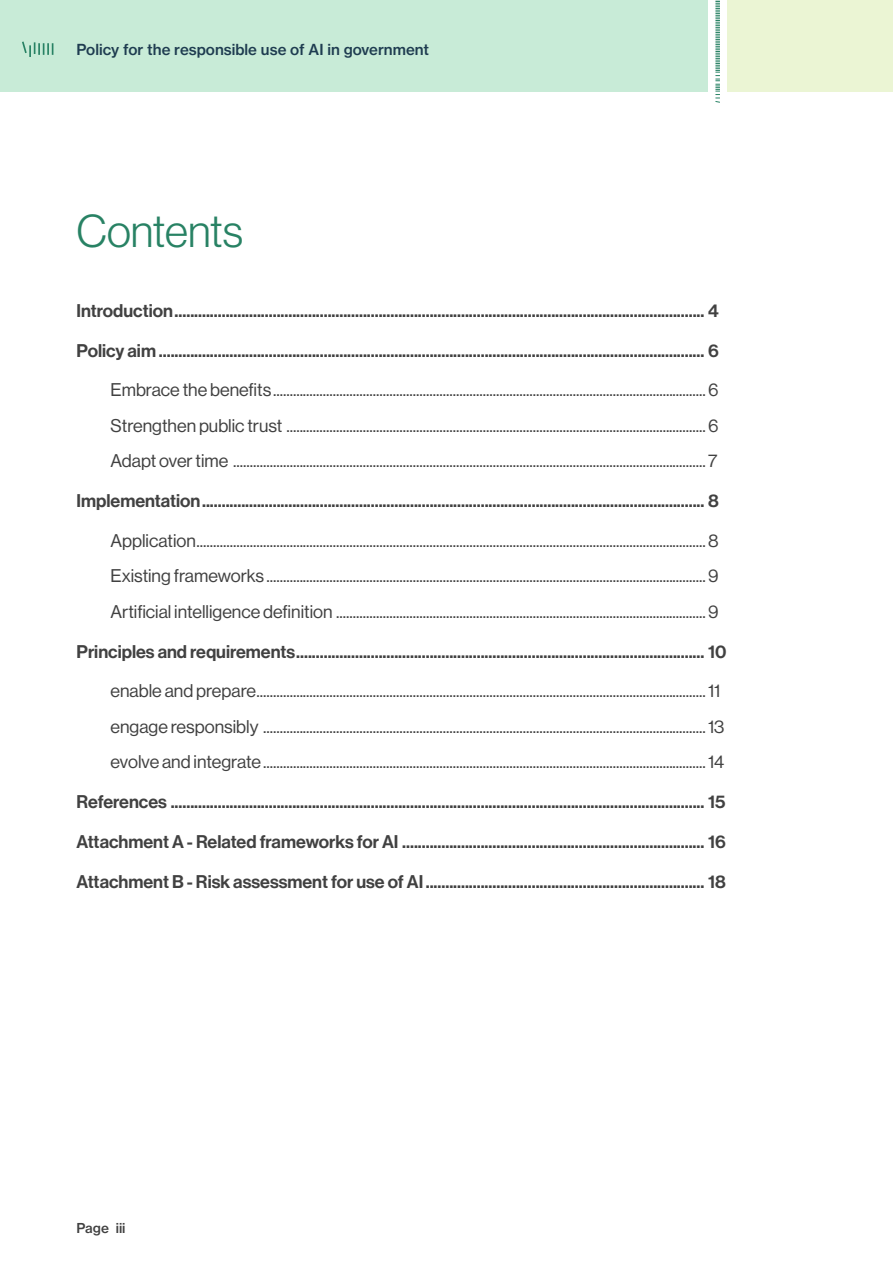
<style>
.page{position:relative;width:893px;height:1263px;background:#fff}
.page>*{position:absolute;margin:0;border:0;box-sizing:border-box;transform-origin:0 0}
.TOC_Title{font:45px "N Haas Grotesk DS Pro 45 Lt";letter-spacing:-.005em;color:#288264}
.t1{font:18px "N Haas Grotesk DS Pro 55 Rg";color:#414141}
.t2{font:18px "N Haas Grotesk DS Pro 65 Md";color:#414141}
.t3{font:15px "N Haas Grotesk TX Pro 65 Md";color:#1e3c50}
.t4{font:13.5px "N Haas Grotesk TX Pro 65 Md";color:#414141}
</style>
<div class="page">
<div style="left:0;top:0;width:708px;height:91px;background:#c8ebd7"></div>
<div style="left:727px;top:0;width:166px;height:91px;background:#ebf5d4"></div>
<svg style="left:715px;top:0;width:5px;height:103px"></svg>
<svg style="left:22px;top:41px;width:31px;height:16px"></svg>
<p class="t3" style="left:77px;top:40px;width:354px">Policy for the responsible use of AI in government</p>
<h1 class="TOC_Title" style="left:77px;top:206px;width:168px">Contents</h1>
<p class="t2" style="left:77px;top:300px;width:644px">Introduction....................................................................................................................................... 4</p>
<p class="t2" style="left:77px;top:340px;width:644px">Policy aim ........................................................................................................................................... 6</p>
<p class="t1" style="left:111px;top:380px;width:609px">Embrace the benefits..................................................................................................................................6</p>
<p class="t1" style="left:111px;top:415px;width:609px">Strengthen public trust ..............................................................................................................................6</p>
<p class="t1" style="left:111px;top:451px;width:608px">Adapt over time ..............................................................................................................................................7</p>
<p class="t2" style="left:77px;top:490px;width:644px">Implementation................................................................................................................................ 8</p>
<p class="t1" style="left:111px;top:530px;width:609px">Application.........................................................................................................................................................8</p>
<p class="t1" style="left:111px;top:566px;width:609px">Existing frameworks ....................................................................................................................................9</p>
<p class="t1" style="left:111px;top:601px;width:609px">Artificial intelligence definition ...............................................................................................................9</p>
<p class="t2" style="left:77px;top:641px;width:651px">Principles and requirements........................................................................................................ 10</p>
<p class="t1" style="left:111px;top:681px;width:611px">enable and prepare.......................................................................................................................................11</p>
<p class="t1" style="left:111px;top:716px;width:615px">engage responsibly .....................................................................................................................................13</p>
<p class="t1" style="left:111px;top:752px;width:615px">evolve and integrate.....................................................................................................................................14</p>
<p class="t2" style="left:77px;top:791px;width:650px">References ........................................................................................................................................ 15</p>
<p class="t2" style="left:77px;top:831px;width:651px">Attachment A - Related frameworks for AI ............................................................................. 16</p>
<p class="t2" style="left:77px;top:871px;width:651px">Attachment B - Risk assessment for use of AI ....................................................................... 18</p>
<p class="t4" style="left:77px;top:1219px;width:51px">Page iii</p>
</div>
